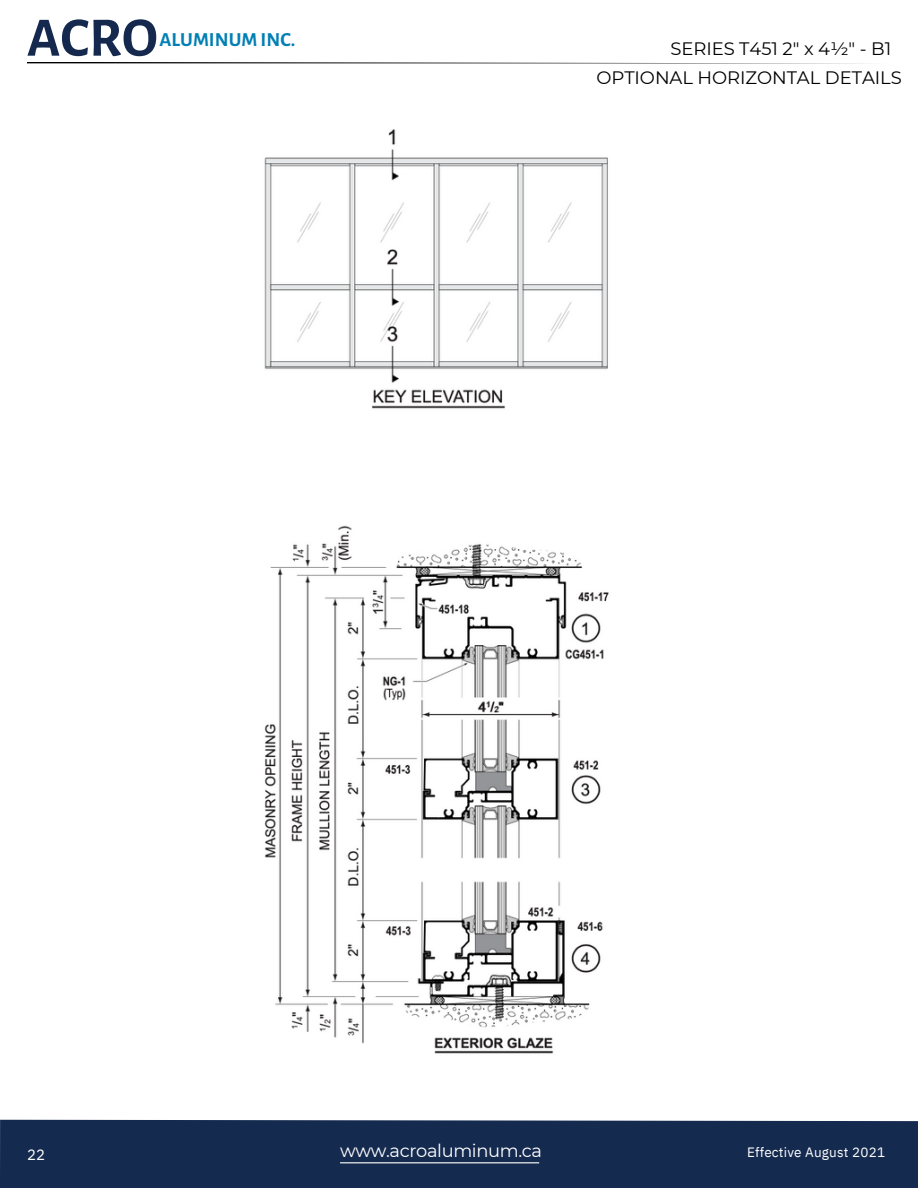
<style>
.page{position:relative;width:918px;height:1188px;background:#fff}
.page>*{position:absolute;margin:0;border:0;box-sizing:border-box;transform-origin:0 0}
.t1{font:700 55.65px "Alegreya Sans";color:#15294e}
.t2{font:700 20.1px "Alegreya Sans";color:#027fb4}
.t3{font:18px/28.2px "Montserrat";letter-spacing:-.005em;color:#000}
.t4{font:17.85px "Montserrat";letter-spacing:-.02em;color:#fff}
.t5{font:15px "IBM Plex Sans";color:#fff}
.t6{font:13.5px "IBM Plex Sans";letter-spacing:.015em;color:#fff}
</style>
<div class="page">
<svg style="left:27px;top:62px;width:617px;height:1px"></svg>
<img style="left:264px;top:129px;width:345px;height:925px">
<div style="left:0;top:1119px;width:918px;height:69px;background:#152a4f"></div>
<hr style="left:340px;top:1162px;width:199px;height:1px;background:#fff">
<p class="t1" style="left:27px;top:11px;width:132px">ACRO</p>
<p class="t2" style="left:160px;top:30px;width:137px">ALUMINUMINC.</p>
<p class="t3" style="left:596px;top:35px;width:307px;text-indent:74px">SERIES T451 2" x 4½" - B1<br>OPTIONAL HORIZONTAL DETAILS</p>
<p class="t5" style="left:27px;top:1145px;width:20px">22</p>
<p class="t4" style="left:340px;top:1140px;width:204px">www.acroaluminum.ca</p>
<p class="t6" style="left:747px;top:1143px;width:139px">Effective August 2021</p>
</div>
